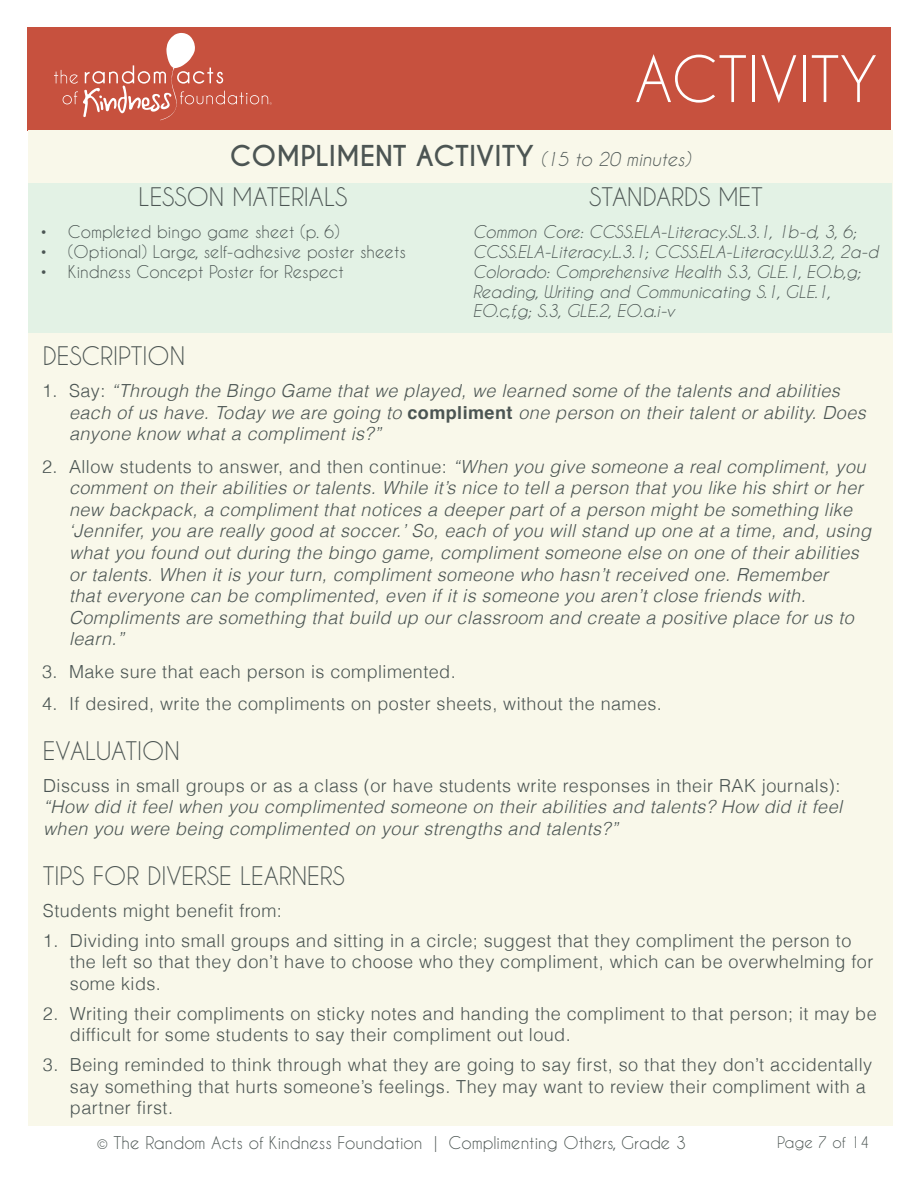
<style>
.page{position:relative;width:918px;height:1188px;background:#fff}
.page>*{position:absolute;margin:0;border:0;box-sizing:border-box;transform-origin:0 0}
.t1{font:60px "Caviar Dreams";color:#fff}
.t2{font:700 27px "Caviar Dreams";color:#4c5553}
.t3{font:24px "Caviar Dreams";color:#4c5553}
.t4{font:italic 300 18px/21.6px "Helvetica";letter-spacing:.025em;color:#4b5553}
.t5{font:300 18px/21.6px "Helvetica";letter-spacing:.025em;color:#4b5553}
.t6{font:italic 16.5px/19.8px "Caviar Dreams";color:#4b5553}
.t7{font:16.5px "Caviar Dreams";color:#4b5553}
.t8{font:16.5px "Caviar Dreams";color:#4c5553}
.t9{font:15px "Caviar Dreams";color:#4c5553}
.s1{font-weight:400;font-style:italic;font-size:18px}
.s2{font-family:"Helvetica"}
.s3{font-style:normal}
.s4{font-weight:700;font-style:normal}
</style>
<div class="page">
<div style="left:28px;top:27px;width:863px;height:103px;background:#c7513e"></div>
<svg style="left:54px;top:33px;width:218px;height:87px"></svg>
<div style="left:29px;top:130px;width:864px;height:995px;background:#f9f8ea"></div>
<div style="left:29px;top:183px;width:863px;height:150px;background:#e3f2e5"></div>
<h1 class="t1" style="left:635px;top:43px;width:244px">ACTIVITY</h1>
<h2 class="t2" style="left:230px;top:139px;width:462px">COMPLIMENT ACTIVITY <span class="s1">(15 to 20 minutes)</span></h2>
<h3 class="t3" style="left:139px;top:182px;width:210px">LESSON MATERIALS</h3>
<p class="t7" style="left:41px;top:222px;width:301px"><span class="s2">•</span> Completed bingo game sheet (p. 6)</p>
<p class="t7" style="left:41px;top:242px;width:367px"><span class="s2">•</span> (Optional) Large, self-adhesive poster sheets</p>
<p class="t7" style="left:41px;top:262px;width:304px"><span class="s2">•</span> Kindness Concept Poster for Respect</p>
<h3 class="t3" style="left:43px;top:341px;width:144px">DESCRIPTION</h3>
<h3 class="t3" style="left:589px;top:182px;width:175px">STANDARDS MET</h3>
<p class="t6" style="left:473px;top:222px;width:407px">Common Core: CCSS.ELA-Literacy.SL.3.1, 1b-d, 3, 6; CCSS.ELA-Literacy.L.3.1; CCSS.ELA-Literacy.W.3.2, 2a-d Colorado: Comprehensive Health S.3, GLE.1, EO.b,g; Reading, Writing and Communicating S.1, GLE.1, EO.c,f,g; S.3, GLE.2, EO.a.i-v</p>
<p class="t4" style="left:69px;top:380px;width:798px;text-indent:-27px"><span class="s3">1. Say:</span> “Through the Bingo Game that we played, we learned some of the talents and abilities each of us have. Today we are going to <span class="s4">compliment</span> one person on their talent or ability. Does anyone know what a compliment is?”</p>
<p class="t4" style="left:69px;top:455px;width:804px;text-indent:-27px"><span class="s3">2. Allow students to answer, and then continue:</span> “When you give someone a real compliment, you comment on their abilities or talents. While it’s nice to tell a person that you like his shirt or her new backpack, a compliment that notices a deeper part of a person might be something like ‘Jennifer, you are really good at soccer.’ So, each of you will stand up one at a time, and, using what you found out during the bingo game, compliment someone else on one of their abilities or talents. When it is your turn, compliment someone who hasn’t received one. Remember<br>that everyone can be complimented, even if it is someone you aren’t close friends with.<br>Compliments are something that build up our classroom and create a positive place for us to learn.”</p>
<p class="t5" style="left:42px;top:660px;width:415px">3. Make sure that each person is complimented.</p>
<p class="t5" style="left:42px;top:692px;width:621px">4. If desired, write the compliments on poster sheets, without the names.</p>
<h3 class="t3" style="left:43px;top:736px;width:138px">EVALUATION</h3>
<p class="t5" style="left:43px;top:774px;width:799px">Discuss in small groups or as a class (or have students write responses in their RAK journals):</p>
<p class="t4" style="left:43px;top:796px;width:801px">“How did it feel when you complimented someone on their abilities and talents? How did it feel when you were being complimented on your strengths and talents?”</p>
<h3 class="t3" style="left:43px;top:861px;width:303px">TIPS FOR DIVERSE LEARNERS</h3>
<p class="t5" style="left:43px;top:899px;width:240px">Students might benefit from:</p>
<p class="t5" style="left:70px;top:929px;width:805px;text-indent:-27px">1. Dividing into small groups and sitting in a circle; suggest that they compliment the person to the left so that they don’t have to choose who they compliment, which can be overwhelming for some kids.</p>
<p class="t5" style="left:70px;top:1002px;width:808px;text-indent:-27px">2. Writing their compliments on sticky notes and handing the compliment to that person; it may be difficult for some students to say their compliment out loud.</p>
<p class="t5" style="left:70px;top:1053px;width:804px;text-indent:-27px">3. Being reminded to think through what they are going to say first, so that they don’t accidentally say something that hurts someone’s feelings. They may want to review their compliment with a partner first.</p>
<p class="t8" style="left:97px;top:1133px;width:591px">© The Random Acts of Kindness Foundation | Complimenting Others, Grade 3</p>
<p class="t9" style="left:777px;top:1133px;width:94px">Page 7 of 14</p>
</div>
